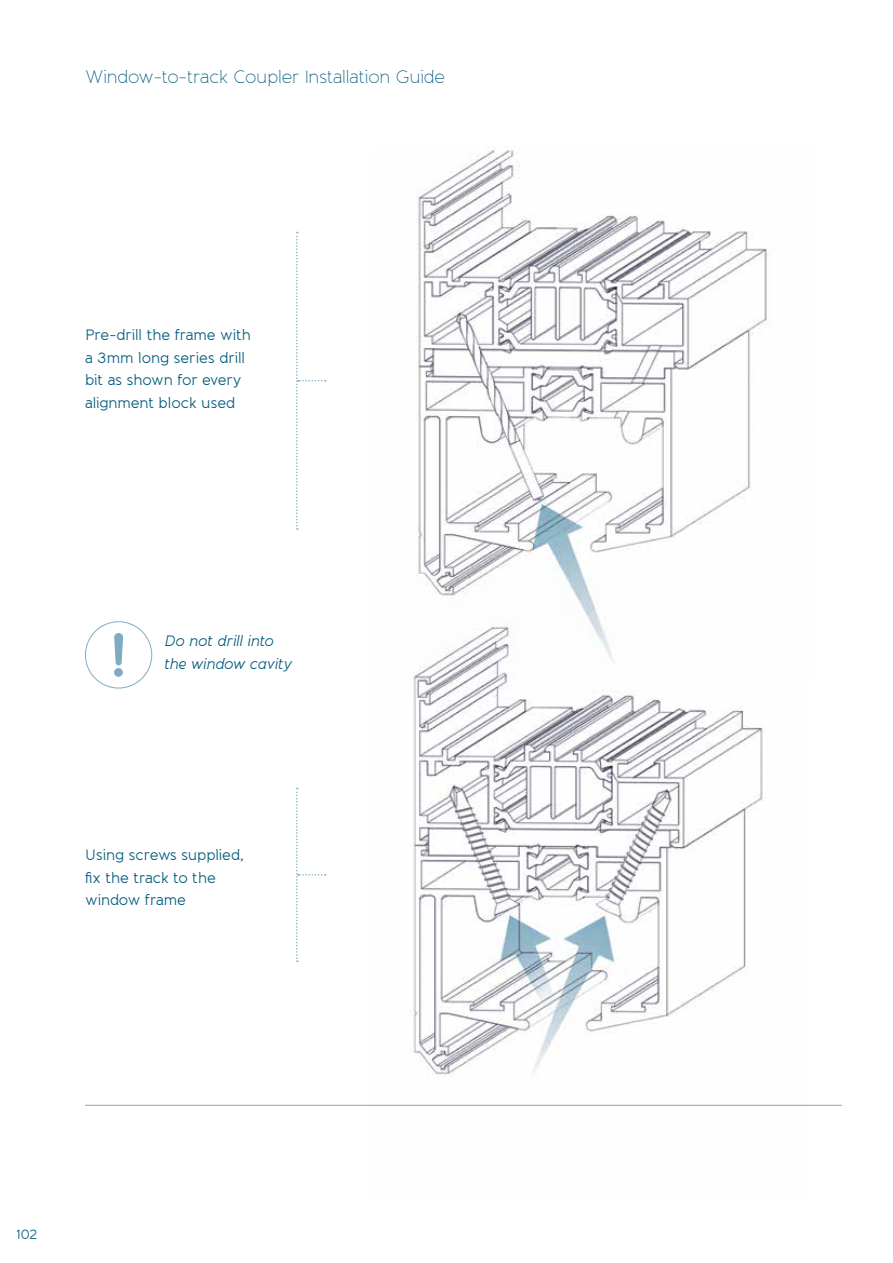
<style>
.page{position:relative;width:893px;height:1263px;background:#fff}
.page>*{position:absolute;margin:0;border:0;box-sizing:border-box;transform-origin:0 0}
.t1{font:200 18px "Banda";letter-spacing:-.015em;color:#00597c}
.t2{font:15px/22.5px "Banda";letter-spacing:-.015em;color:#00597c}
.t3{font:italic 15px/22.5px "Banda";letter-spacing:-.025em;color:#00597c}
.t4{font:13.5px "Banda";color:#00597c}
</style>
<div class="page">
<hr style="left:85px;top:1105px;width:757px;height:1px;background:#7facc2">
<img style="left:416px;top:147px;width:355px;height:430px">
<img style="left:368px;top:577px;width:439px;height:529px">
<div style="left:85px;top:621px;width:67px;height:67px;border:1px solid #7facc2;border-radius:50%"></div>
<svg style="left:114px;top:633px;width:9px;height:44px"></svg>
<svg style="left:296px;top:232px;width:30px;height:298px"></svg>
<svg style="left:296px;top:788px;width:30px;height:174px"></svg>
<p class="t1" style="left:85px;top:66px;width:362px">Window-to-track Coupler Installation Guide</p>
<p class="t2" style="left:85px;top:324px;width:168px">Pre-drill the frame with a 3mm long series drill bit as shown for every alignment block used</p>
<p class="t3" style="left:164px;top:630px;width:129px">Do not drill into the window cavity</p>
<p class="t2" style="left:85px;top:844px;width:160px">Using screws supplied, fix the track to the window frame</p>
<p class="t4" style="left:17px;top:1225px;width:22px">102</p>
</div>
